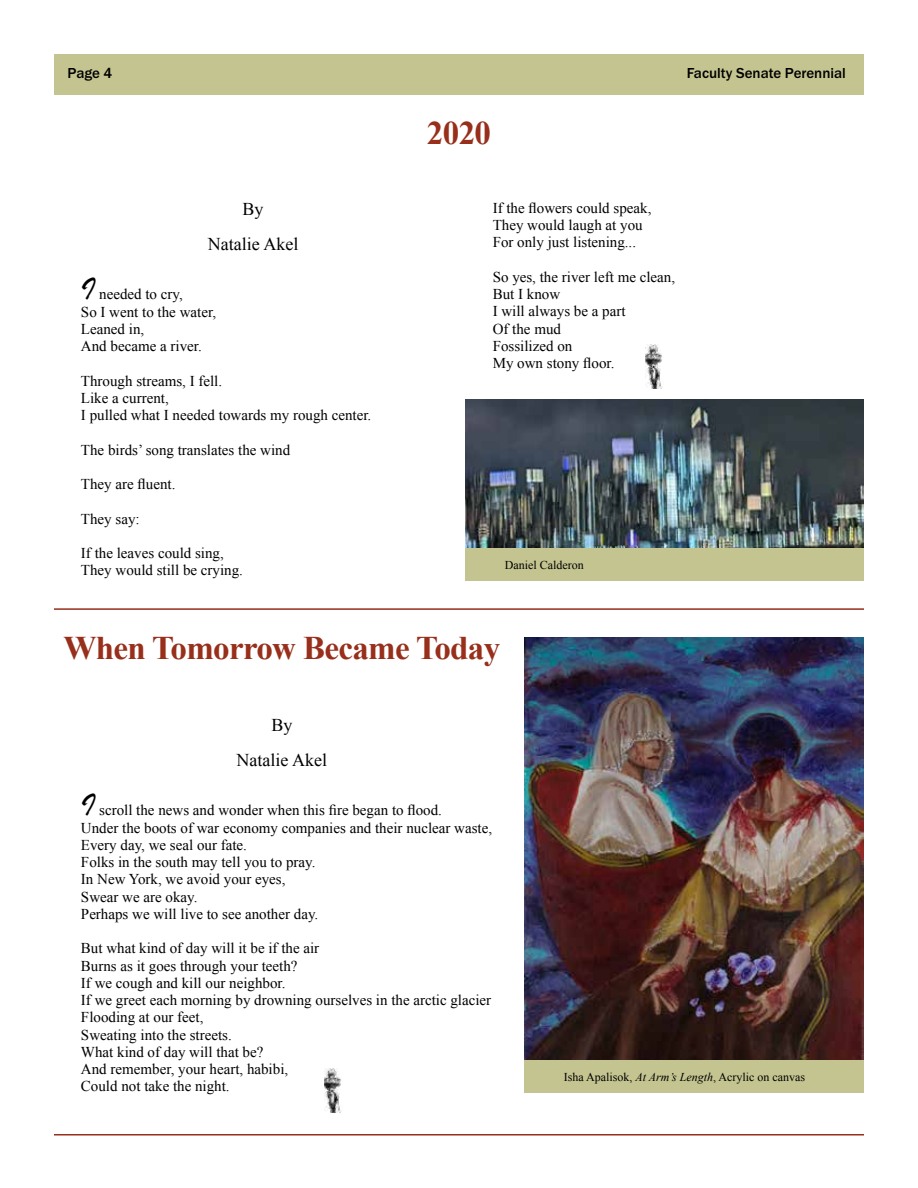
<style>
.page{position:relative;width:918px;height:1188px;background:#fff}
.page>*{position:absolute;margin:0;border:0;box-sizing:border-box;transform-origin:0 0}
.t1{font:700 33px "Times New Roman";letter-spacing:-.02em;color:#972f1b}
.t2{font:18px/35.2px "Times New Roman";color:#000;text-align:center}
.t3{font:15px/17.2px "Times New Roman";color:#000}
.t4{font:500 15px "Franklin Gothic URW";color:#000}
.t5{font:12px "Times New Roman";color:#000}
.s1{font-family:"Brush Script";font-size:33px}
.s2{font-style:italic}
</style>
<div class="page">
<div style="left:54px;top:54px;width:810px;height:41px;background:#c4c491"></div>
<hr style="left:54px;top:1134px;width:810px;height:2px;background:#972f1b">
<img style="left:525px;top:637px;width:339px;height:423px">
<div style="left:525px;top:1060px;width:339px;height:33px;background:#c4c491"></div>
<img style="left:466px;top:400px;width:398px;height:149px">
<div style="left:466px;top:549px;width:398px;height:32px;background:#c4c491"></div>
<hr style="left:54px;top:608px;width:810px;height:2px;background:#972f1b">
<img style="left:324px;top:1068px;width:18px;height:44px">
<img style="left:646px;top:344px;width:17px;height:44px">
<p class="t4" style="left:68px;top:64px;width:46px">Page 4</p>
<p class="t4" style="left:687px;top:64px;width:161px">Faculty Senate Perennial</p>
<p class="t2" style="left:208px;top:191px;width:92px">By<br>Natalie Akel</p>
<p class="t3" style="left:81px;top:285px;width:137px"><span class="s1">I</span> needed to cry,<br>So I went to the water,<br>Leaned in,<br>And became a river.</p>
<p class="t3" style="left:81px;top:372px;width:292px">Through streams, I fell.<br>Like a current,<br>I pulled what I needed towards my rough center.</p>
<p class="t3" style="left:81px;top:441px;width:211px">The birds’ song translates the wind</p>
<p class="t3" style="left:81px;top:475px;width:96px">They are fluent.</p>
<p class="t3" style="left:81px;top:510px;width:60px">They say:</p>
<p class="t3" style="left:81px;top:544px;width:164px">If the leaves could sing,<br>They would still be crying.</p>
<h1 class="t1" style="left:427px;top:110px;width:66px">2020</h1>
<p class="t3" style="left:493px;top:199px;width:160px">If the flowers could speak,<br>They would laugh at you<br>For only just listening...</p>
<p class="t3" style="left:493px;top:268px;width:184px">So yes, the river left me clean,<br>But I know<br>I will always be a part<br>Of the mud<br>Fossilized on<br>My own stony floor.</p>
<p class="t5" style="left:505px;top:557px;width:80px">Daniel Calderon</p>
<h1 class="t1" style="left:64px;top:626px;width:438px">When Tomorrow Became Today</h1>
<p class="t2" style="left:237px;top:707px;width:92px">By<br>Natalie Akel</p>
<p class="t3" style="left:81px;top:801px;width:413px"><span class="s1">I</span> scroll the news and wonder when this fire began to flood.<br>Under the boots of war economy companies and their nuclear waste, Every day, we seal our fate.<br>Folks in the south may tell you to pray.<br>In New York, we avoid your eyes,<br>Swear we are okay.<br>Perhaps we will live to see another day.</p>
<p class="t3" style="left:81px;top:939px;width:412px">But what kind of day will it be if the air<br>Burns as it goes through your teeth?<br>If we cough and kill our neighbor.<br>If we greet each morning by drowning ourselves in the arctic glacier Flooding at our feet,<br>Sweating into the streets.<br>What kind of day will that be?<br>And remember, your heart, habibi,<br>Could not take the night.</p>
<p class="t5" style="left:564px;top:1069px;width:243px">Isha Apalisok, <span class="s2">At Arm’s Length</span>, Acrylic on canvas</p>
</div>
